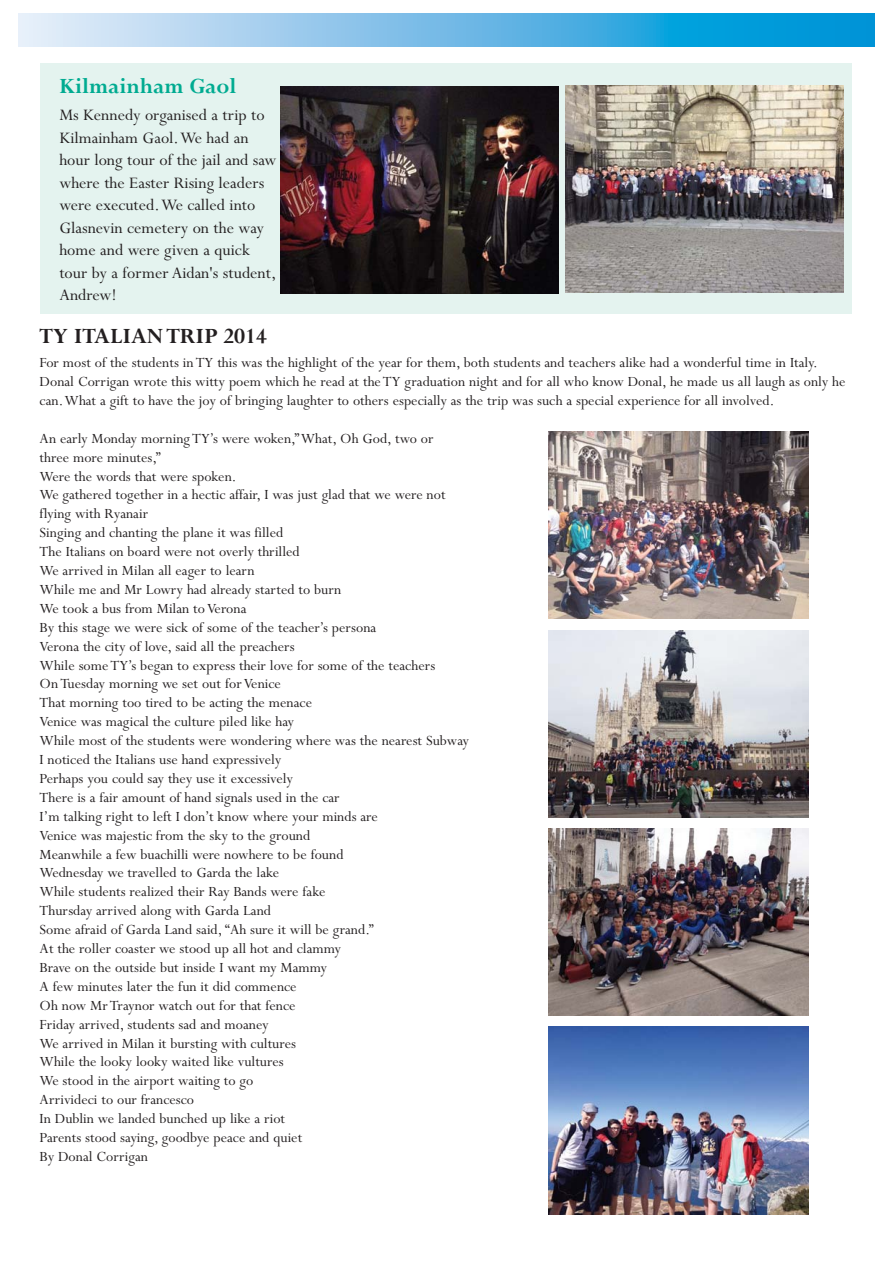
<style>
.page{position:relative;width:893px;height:1263px;background:#fff}
.page>*{position:absolute;margin:0;border:0;box-sizing:border-box;transform-origin:0 0}
.t1{font:700 24px "Perpetua";color:#231f20}
.t2{font:700 24px "Perpetua";color:#00ab91}
.t3{font:18px/22.5px "Perpetua";color:#231f20}
.t4{font:15.75px/18.9px "Perpetua";color:#231f20}
</style>
<div class="page">
<div style="left:40px;top:63px;width:811px;height:251px;background:#e4f3ef"></div>
<svg style="left:18px;top:14px;width:856px;height:33px;background:#6abce6"></svg>
<img style="left:280px;top:86px;width:278px;height:207px">
<img style="left:565px;top:85px;width:278px;height:207px">
<img style="left:548px;top:432px;width:260px;height:187px">
<img style="left:548px;top:630px;width:260px;height:187px">
<img style="left:548px;top:828px;width:260px;height:187px">
<img style="left:548px;top:1027px;width:260px;height:187px">
<h1 class="t2" style="left:59px;top:78px;width:179px">Kilmainham Gaol</h1>
<p class="t3" style="left:59px;top:106px;width:219px">Ms Kennedy organised a trip to<br>Kilmainham Gaol. We had an hour long tour of the jail and saw where the Easter Rising leaders were executed. We called into<br>Glasnevin cemetery on the way home and were given a quick tour by a former Aidan's student,<br>Andrew!</p>
<h1 class="t1" style="left:40px;top:328px;width:229px">TY ITALIAN TRIP 2014</h1>
<p class="t4" style="left:40px;top:355px;width:807px">For most of the students in TY this was the highlight of the year for them, both students and teachers alike had a wonderful time in Italy.<br>Donal Corrigan wrote this witty poem which he read at the TY graduation night and for all who know Donal, he made us all laugh as only he can. What a gift to have the joy of bringing laughter to others especially as the trip was such a special experience for all involved.</p>
<p class="t4" style="left:40px;top:431px;width:431px">An early Monday morning TY’s were woken,” What, Oh God, two or<br>three more minutes,”<br>Were the words that were spoken.<br>We gathered together in a hectic affair, I was just glad that we were not flying with Ryanair<br>Singing and chanting the plane it was filled<br>The Italians on board were not overly thrilled<br>We arrived in Milan all eager to learn<br>While me and Mr Lowry had already started to burn<br>We took a bus from Milan to Verona<br>By this stage we were sick of some of the teacher’s persona<br>Verona the city of love, said all the preachers<br>While some TY’s began to express their love for some of the teachers<br>On Tuesday morning we set out for Venice<br>That morning too tired to be acting the menace<br>Venice was magical the culture piled like hay<br>While most of the students were wondering where was the nearest Subway I noticed the Italians use hand expressively<br>Perhaps you could say they use it excessively<br>There is a fair amount of hand signals used in the car<br>I’m talking right to left I don’t know where your minds are<br>Venice was majestic from the sky to the ground<br>Meanwhile a few buachilli were nowhere to be found<br>Wednesday we travelled to Garda the lake<br>While students realized their Ray Bands were fake<br>Thursday arrived along with Garda Land<br>Some afraid of Garda Land said, “Ah sure it will be grand.”<br>At the roller coaster we stood up all hot and clammy<br>Brave on the outside but inside I want my Mammy<br>A few minutes later the fun it did commence<br>Oh now Mr Traynor watch out for that fence<br>Friday arrived, students sad and moaney<br>We arrived in Milan it bursting with cultures<br>While the looky looky waited like vultures<br>We stood in the airport waiting to go<br>Arrivideci to our francesco<br>In Dublin we landed bunched up like a riot<br>Parents stood saying, goodbye peace and quiet<br>By Donal Corrigan</p>
</div>
